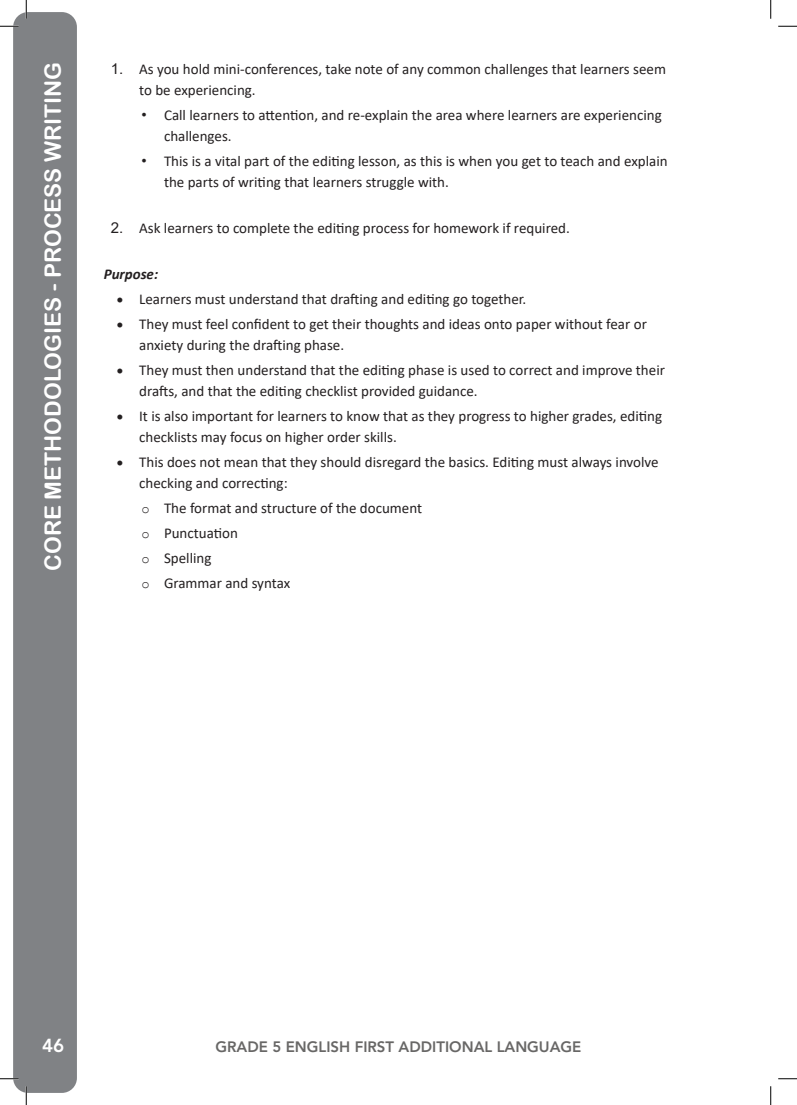
<style>
.page{position:relative;width:797px;height:1105px;background:#fff}
.page>*{position:absolute;margin:0;border:0;box-sizing:border-box;transform-origin:0 0}
.t1{font:22.5px "Arial Rounded MT Bold";color:#fff}
.t2{font:800 18.75px "Avenir LT Std";color:#fff}
.t3{font:15px/21.2px "Calibri";color:#231f20}
.t4{font:800 15px "Avenir LT Std";color:#686766}
.Normal_wrd_8{font:italic 700 15px "Calibri";color:#231f20}
.s1{font-family:"Arial"}
.s2{font-family:"Courier New";font-size:13.75px}
</style>
<div class="page">
<div style="left:13px;top:12px;width:64px;height:1081px;background:#808285;border-radius:15px"></div>
<svg style="left:0;top:25px;width:19px;height:2px"></svg>
<svg style="left:778px;top:25px;width:19px;height:2px"></svg>
<svg style="left:0;top:1078px;width:19px;height:1px"></svg>
<svg style="left:778px;top:1078px;width:19px;height:1px"></svg>
<svg style="left:25px;top:0;width:2px;height:19px"></svg>
<svg style="left:25px;top:1086px;width:2px;height:19px"></svg>
<svg style="left:770px;top:0;width:1px;height:19px"></svg>
<svg style="left:770px;top:1086px;width:1px;height:19px"></svg>
<p class="t1" style="left:40px;top:571px;width:511px;rotate:-90deg">CORE METHODOLOGIES - PROCESS WRITING</p>
<p class="t3" style="left:139px;top:58px;width:528px;text-indent:-28px"><span class="s1">1.</span> As you hold mini-conferences, take note of any common challenges that learners seem to be experiencing.</p>
<p class="t3" style="left:164px;top:104px;width:499px;text-indent:-22px"><span class="s1">•</span> Call learners to attention, and re-explain the area where learners are experiencing challenges.</p>
<p class="t3" style="left:164px;top:150px;width:505px;text-indent:-22px"><span class="s1">•</span> This is a vital part of the editing lesson, as this is when you get to teach and explain the parts of writing that learners struggle with.</p>
<p class="t3" style="left:111px;top:217px;width:460px"><span class="s1">2.</span> Ask learners to complete the editing process for homework if required.</p>
<p class="Normal_wrd_8" style="left:104px;top:264px;width:56px">Purpose:</p>
<p class="t3" style="left:117px;top:288px;width:411px">• Learners must understand that drafting and editing go together.</p>
<p class="t3" style="left:139px;top:313px;width:509px;text-indent:-22px">• They must feel confident to get their thoughts and ideas onto paper without fear or anxiety during the drafting phase.</p>
<p class="t3" style="left:139px;top:359px;width:527px;text-indent:-22px">• They must then understand that the editing phase is used to correct and improve their drafts, and that the editing checklist provided guidance.</p>
<p class="t3" style="left:139px;top:405px;width:524px;text-indent:-22px">• It is also important for learners to know that as they progress to higher grades, editing checklists may focus on higher order skills.</p>
<p class="t3" style="left:139px;top:451px;width:521px;text-indent:-22px">• This does not mean that they should disregard the basics. Editing must always involve checking and correcting:</p>
<p class="t3" style="left:141px;top:497px;width:282px"><span class="s2">o</span> The format and structure of the document</p>
<p class="t3" style="left:141px;top:522px;width:98px"><span class="s2">o</span> Punctuation</p>
<p class="t3" style="left:141px;top:547px;width:71px"><span class="s2">o</span> Spelling</p>
<p class="t3" style="left:141px;top:572px;width:150px"><span class="s2">o</span> Grammar and syntax</p>
<p class="t2" style="left:42px;top:1034px;width:24px">46</p>
<p class="t4" style="left:215px;top:1038px;width:367px">GRADE 5 ENGLISH FIRST ADDITIONAL LANGUAGE</p>
</div>
